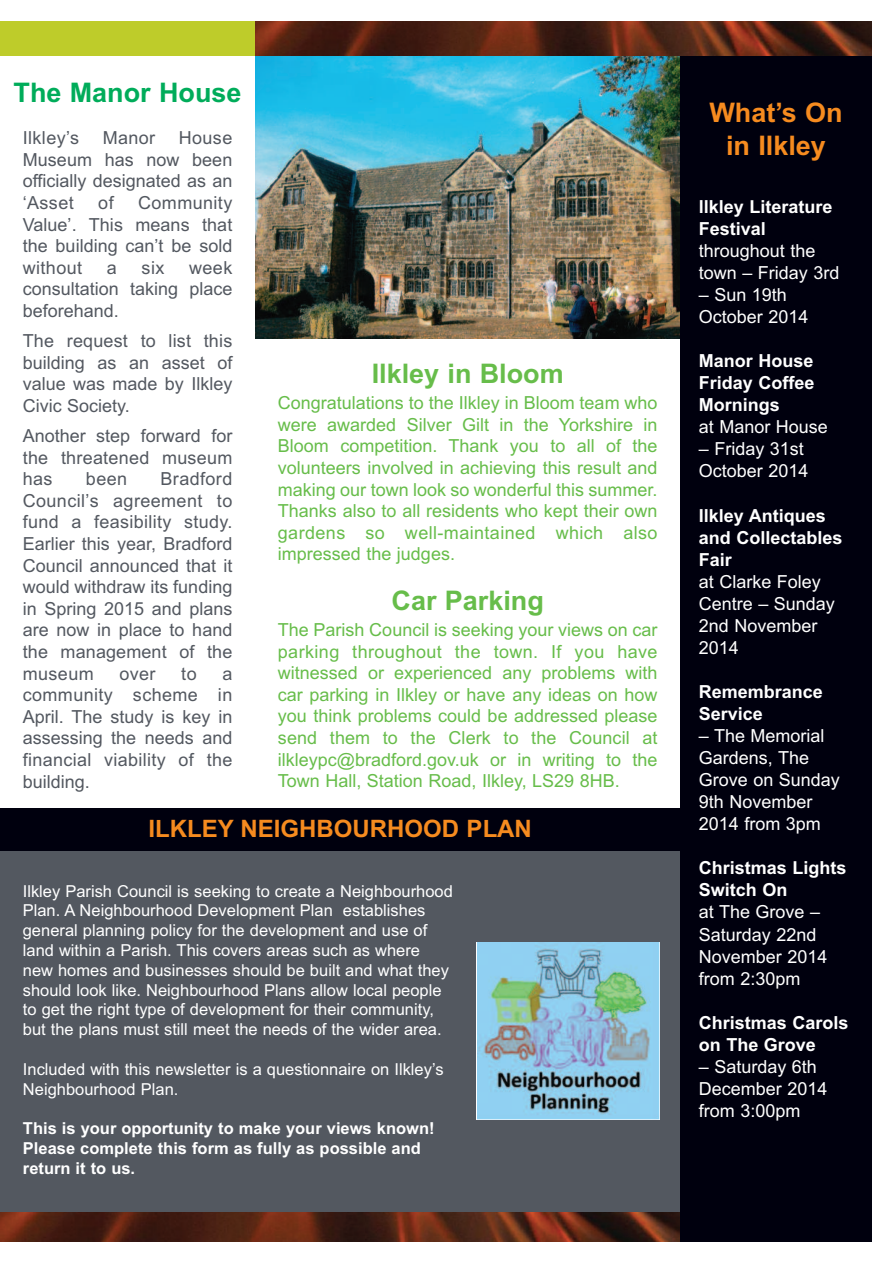
<style>
.page{position:relative;width:893px;height:1263px;background:#fff}
.page>*{position:absolute;margin:0;border:0;box-sizing:border-box;transform-origin:0 0}
.t1{font:700 27px "Arial";color:#67bd4a}
.t2{font:700 27px/32.4px "Arial";color:#f68b1f;text-align:center}
.t3{font:700 27px "Arial";color:#00ac5a}
.t4{font:700 24px "Arial";color:#f68b1f}
.t5{font:18px/21.6px "Arial";color:#67bd4a;text-align:justify}
.t6{font:18px/21.6px "Arial";color:#535860;text-align:justify}
.t7{font:18px/22px "Arial";color:#fff}
.t8{font:700 18px/22px "Arial";color:#fff}
.t9{font:16.5px/19.8px "Arial";color:#fff}
.t10{font:700 16.5px/19.8px "Arial";color:#fff}
</style>
<div class="page">
<img style="left:0;top:1212px;width:680px;height:30px">
<div style="left:0;top:850px;width:691px;height:362px;background:#535860"></div>
<img style="left:255px;top:55px;width:425px;height:283px">
<div style="left:680px;top:21px;width:192px;height:1221px;background:#00000e"></div>
<img style="left:255px;top:21px;width:617px;height:34px">
<img style="left:477px;top:942px;width:182px;height:178px">
<div style="left:0;top:808px;width:680px;height:43px;background:#00000e"></div>
<div style="left:0;top:21px;width:255px;height:34px;background:#becc2a"></div>
<h1 class="t3" style="left:14px;top:77px;width:230px">The Manor House</h1>
<p class="t6" style="left:23px;top:127px;width:58px">Ilkley’s</p>
<p class="t6" style="left:103px;top:127px;width:54px">Manor</p>
<p class="t6" style="left:23px;top:127px;width:211px;text-indent:156px">House Museum has now been officially designated as an ‘Asset</p>
<p class="t6" style="left:23px;top:192px;width:211px;text-indent:115px">Community Value’. This means that the building can’t be sold without</p>
<p class="t6" style="left:98px;top:192px;width:17px">of</p>
<p class="t6" style="left:23px;top:257px;width:211px;text-indent:166px">week consultation taking place beforehand.</p>
<p class="t6" style="left:23px;top:330px;width:211px">The request to list this building as an asset of value was made by Ilkley Civic Society.</p>
<p class="t6" style="left:23px;top:425px;width:211px">Another step forward for the threatened museum has</p>
<p class="t6" style="left:107px;top:257px;width:12px">a</p>
<p class="t6" style="left:142px;top:257px;width:24px">six</p>
<p class="t6" style="left:23px;top:468px;width:211px;text-indent:138px">Bradford Council’s agreement to fund a feasibility study.<br>Earlier this year, Bradford Council announced that it would withdraw its funding in Spring 2015 and plans are now in place to hand the management of the museum</p>
<p class="t6" style="left:86px;top:468px;width:43px">been</p>
<p class="t6" style="left:119px;top:662px;width:38px">over</p>
<p class="t6" style="left:181px;top:662px;width:17px">to</p>
<p class="t6" style="left:23px;top:662px;width:211px;text-indent:200px">a community scheme in April. The study is key in assessing the needs and financial viability of the building.</p>
<h1 class="t1" style="left:372px;top:358px;width:194px">Ilkley in Bloom</h1>
<p class="t5" style="left:278px;top:392px;width:381px">Congratulations to the Ilkley in Bloom team who were awarded Silver Gilt in the Yorkshire in Bloom competition. Thank you to all of the volunteers involved in achieving this result and making our town look so wonderful this summer.<br>Thanks also to all residents who kept their own gardens so well-maintained which also impressed the judges.</p>
<h1 class="t1" style="left:392px;top:585px;width:154px">Car Parking</h1>
<p class="t5" style="left:278px;top:619px;width:381px">The Parish Council is seeking your views on car parking throughout the town. If you have witnessed or experienced any problems with car parking in Ilkley or have any ideas on how you think problems could be addressed please send them to the Clerk to the Council at ilkleypc@bradford.gov.uk or in writing to the Town Hall, Station Road, Ilkley, LS29 8HB.</p>
<h2 class="t4" style="left:148px;top:814px;width:385px">ILKLEY NEIGHBOURHOOD PLAN</h2>
<p class="t9" style="left:23px;top:881px;width:432px">Ilkley Parish Council is seeking to create a Neighbourhood Plan. A Neighbourhood Development Plan establishes general planning policy for the development and use of land within a Parish. This covers areas such as where new homes and businesses should be built and what they should look like. Neighbourhood Plans allow local people to get the right type of development for their community, but the plans must still meet the needs of the wider area.</p>
<p class="t9" style="left:23px;top:1059px;width:422px">Included with this newsletter is a questionnaire on Ilkley’s<br>Neighbourhood Plan.</p>
<p class="t10" style="left:23px;top:1118px;width:413px">This is your opportunity to make your views known!<br>Please complete this form as fully as possible and return it to us.</p>
<h1 class="t2" style="left:709px;top:97px;width:135px">What’s On in Ilkley</h1>
<p class="t8" style="left:699px;top:195px;width:135px">llkley Literature<br>Festival</p>
<p class="t7" style="left:699px;top:240px;width:142px">throughout the town – Friday 3rd</p>
<p class="t7" style="left:699px;top:284px;width:111px">– Sun 19th<br>October 2014</p>
<p class="t8" style="left:699px;top:350px;width:117px;text-align:justify">Manor House Friday Coffee Mornings</p>
<p class="t7" style="left:699px;top:416px;width:131px">at Manor House</p>
<p class="t7" style="left:699px;top:438px;width:111px">– Friday 31st<br>October 2014</p>
<p class="t8" style="left:699px;top:504px;width:145px">Ilkley Antiques and Collectables<br>Fair</p>
<p class="t7" style="left:699px;top:570px;width:138px">at Clarke Foley<br>Centre – Sunday<br>2nd November<br>2014</p>
<p class="t8" style="left:699px;top:681px;width:126px">Remembrance<br>Service</p>
<p class="t7" style="left:699px;top:725px;width:143px">– The Memorial<br>Gardens, The<br>Grove on Sunday<br>9th November<br>2014 from 3pm</p>
<p class="t8" style="left:699px;top:857px;width:149px">Christmas Lights<br>Switch On</p>
<p class="t7" style="left:699px;top:901px;width:130px">at The Grove –<br>Saturday 22nd<br>November 2014 from 2:30pm</p>
<p class="t8" style="left:699px;top:1011px;width:151px">Christmas Carols on The Grove</p>
<p class="t7" style="left:699px;top:1055px;width:130px">– Saturday 6th<br>December 2014 from 3:00pm</p>
</div>
